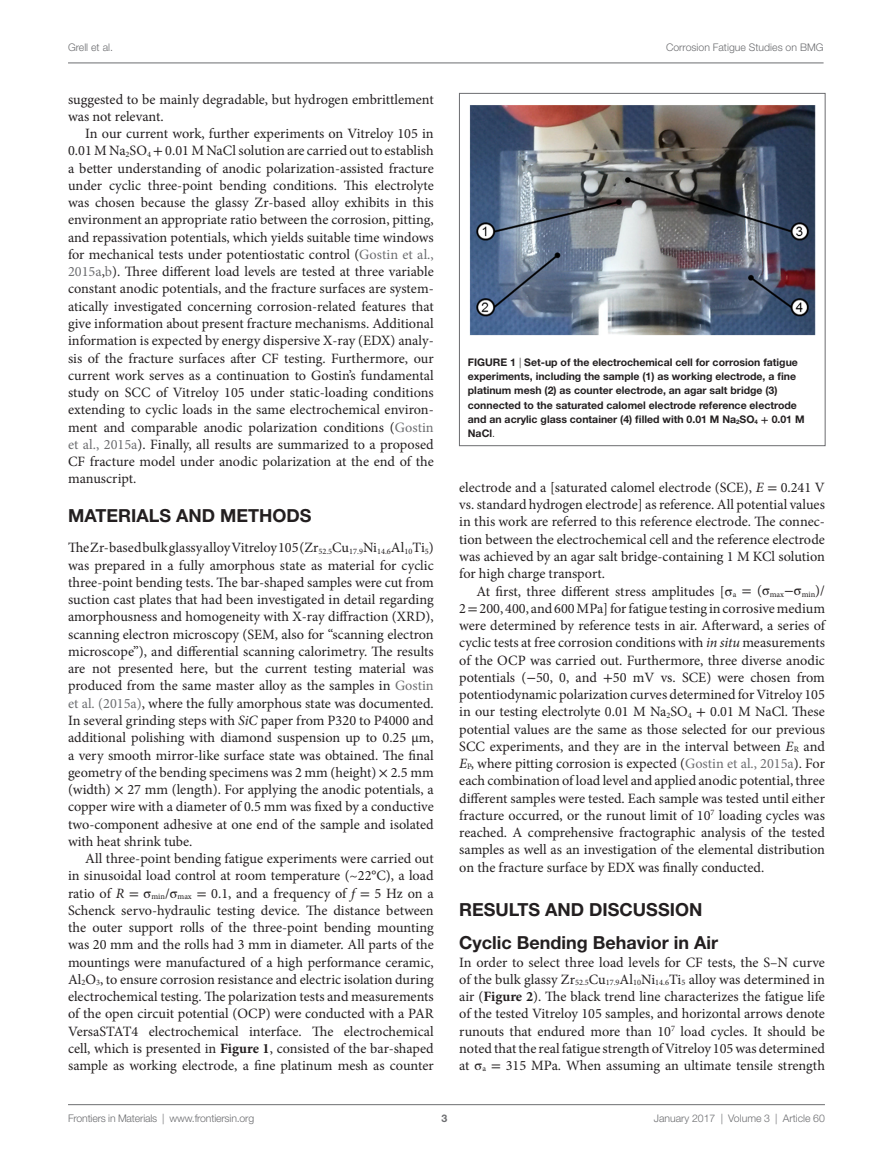
<style>
.page{position:relative;width:893px;height:1170px;background:#fff}
.page>*{position:absolute;margin:0;border:0;box-sizing:border-box;transform-origin:0 0}
.t1{font:700 18px/33.8px "Helvetica Neue LT Std";color:#231f20}
.t2{font:14.25px/17.2px "Minion Pro";color:#231f20;text-align:justify}
.t3{font:700 10.5px/14.2px "Helvetica Neue LT Std";color:#231f20}
.t4{font:300 10.5px "Helvetica Neue LT Std";color:#6c6d70}
.t5{font:700 10.5px "Helvetica Neue LT Std";color:#6c6d70}
.s1{font-family:"STIX General"}
.s2{color:#6c6d70}
.s3{font-style:italic}
.s4{font-weight:700}
.s5{font-weight:300}
</style>
<div class="page">
<img style="left:469px;top:105px;width:346px;height:231px">
<div style="left:459px;top:93px;width:366px;height:353px;border:1px solid #6c6d70"></div>
<hr style="left:68px;top:1104px;width:757px;height:1px;background:#6c6d70">
<hr style="left:68px;top:63px;width:755px;height:1px;background:#6c6d70">
<p class="t4" style="left:68px;top:41px;width:46px">Grell et al.</p>
<p class="t4" style="left:666px;top:41px;width:159px">Corrosion Fatigue Studies on BMG</p>
<p class="t2" style="left:68px;top:90px;width:367px">suggested to be mainly degradable, but hydrogen embrittlement was not relevant.</p>
<p class="t2" style="left:68px;top:125px;width:367px;text-indent:17px">In our current work, further experiments on Vitreloy 105 in 0.01 M Na<sub>2</sub>SO<sub>4</sub> <span class="s1">+</span> 0.01 M NaCl solution are carried out to establish a better understanding of anodic polarization-assisted fracture under cyclic three-point bending conditions. This electrolyte was chosen because the glassy Zr-based alloy exhibits in this environment an appropriate ratio between the corrosion, pitting, and repassivation potentials, which yields suitable time windows for mechanical tests under potentiostatic control (<span class="s2">Gostin et al., 2015a</span>,<span class="s2">b</span>). Three different load levels are tested at three variable constant anodic potentials, and the fracture surfaces are system&shy;atically investigated concerning corrosion-related features that give information about present fracture mechanisms. Additional information is expected by energy dispersive X-ray (EDX) analy&shy;sis of the fracture surfaces after CF testing. Furthermore, our current work serves as a continuation to Gostin’s fundamental study on SCC of Vitreloy 105 under static-loading conditions extending to cyclic loads in the same electrochemical environ&shy;ment and comparable anodic polarization conditions (<span class="s2">Gostin et al., 2015a</span>). Finally, all results are summarized to a proposed CF fracture model under anodic polarization at the end of the manuscript.</p>
<p class="t1" style="left:68px;top:498px;width:50px">MATERIALS</p>
<p class="t1" style="left:176px;top:498px;width:136px">AN D METHODS</p>
<p class="t2" style="left:68px;top:539px;width:367px">The Zr-based bulk glassy alloy Vitreloy 105 (Zr<sub>52.5</sub>Cu<sub>17.9</sub>Ni<sub>14.6</sub>Al<sub>10</sub>Ti<sub>5</sub>) was prepared in a fully amorphous state as material for cyclic three-point bending tests. The bar-shaped samples were cut from suction cast plates that had been investigated in detail regarding amorphousness and homogeneity with X-ray diffraction (XRD), scanning electron microscopy (SEM, also for “scanning electron microscope”), and differential scanning calorimetry. The results are not presented here, but the current testing material was produced from the same master alloy as the samples in <span class="s2">Gostin et al. (2015a)</span>, where the fully amorphous state was documented.<br>In several grinding steps with <span class="s3">SiC</span> paper from P320 to P4000 and additional polishing with diamond suspension up to 0.25 µm, a very smooth mirror-like surface state was obtained. The final geometry of the bending specimens was 2 mm (height) <span class="s1">×</span> 2.5 mm (width) <span class="s1">×</span> 27 mm (length). For applying the anodic potentials, a copper wire with a diameter of 0.5 mm was fixed by a conductive two-component adhesive at one end of the sample and isolated with heat shrink tube.</p>
<p class="t2" style="left:68px;top:850px;width:367px;text-indent:17px">All three-point bending fatigue experiments were carried out in sinusoidal load control at room temperature (~22°C), a load ratio of <span class="s3">R</span> <span class="s1">= σ</span><sub>min</sub>/<span class="s1">σ</span><sub>max</sub> <span class="s1">=</span> 0.1, and a frequency of <span class="s3">f</span> <span class="s1">=</span> 5 Hz on a Schenck servo-hydraulic testing device. The distance between the outer support rolls of the three-point bending mounting was 20 mm and the rolls had 3 mm in diameter. All parts of the mountings were manufactured of a high performance ceramic, Al<sub>2</sub>O<sub>3</sub>, to ensure corrosion resistance and electric isolation during electrochemical testing. The polarization tests and measurements of the open circuit potential (OCP) were conducted with a PAR VersaSTAT4 electrochemical interface. The electrochemical cell, which is presented in <span class="s4">Figure 1</span>, consisted of the bar-shaped sample as working electrode, a fine platinum mesh as counter</p>
<p class="t3" style="left:468px;top:355px;width:338px">FIG URE 1 <span class="s5">|</span> Set-up of the electrochemical cell for corrosion fatigue experiments, including the sample (1) as working electrode, a fine platinum mesh (2) as counter electrode, an agar salt bridge (3) connected to the saturated calomel electrode reference electrode and an acrylic glass container (4) filled with 0.01 M Na<sub>2</sub>SO<sub>4</sub> <span class="s1">+</span> 0.01 M NaCl<span class="s5">.</span></p>
<p class="t2" style="left:459px;top:479px;width:367px">electrode and a [saturated calomel electrode (SCE), <span class="s3">E</span> <span class="s1">=</span> 0.241 V vs. standard hydrogen electrode] as reference. All potential values in this work are referred to this reference electrode. The connec&shy;tion between the electrochemical cell and the reference electrode was achieved by an agar salt bridge-containing 1 M KCl solution for high charge transport.</p>
<p class="t2" style="left:459px;top:582px;width:367px;text-indent:17px">At first, three different stress amplitudes [<span class="s1">σ</span><sub>a</sub> <span class="s1">=</span> (<span class="s1">σ</span><sub>max</sub><span class="s1">−σ</span><sub>min</sub>)/ 2 <span class="s1">=</span> 200, 400, and 600 MPa] for fatigue testing in corrosive medium were determined by reference tests in air. Afterward, a series of cyclic tests at free corrosion conditions with <span class="s3">in situ</span> measurements of the OCP was carried out. Furthermore, three diverse anodic potentials (<span class="s1">−</span>50, 0, and <span class="s1">+</span>50 mV vs. SCE) were chosen from potentiodynamic polarization curves determined for Vitreloy 105 in our testing electrolyte 0.01 M Na<sub>2</sub>SO<sub>4</sub> <span class="s1">+</span> 0.01 M NaCl. These potential values are the same as those selected for our previous SCC experiments, and they are in the interval between <span class="s3">E</span><sub>R</sub> and <span class="s3">E</span><sub>P</sub>, where pitting corrosion is expected (<span class="s2">Gostin et al., 2015a</span>). For each combination of load level and applied anodic potential, three different samples were tested. Each sample was tested until either fracture occurred, or the runout limit of 10<sup>7</sup> loading cycles was reached. A comprehensive fractographic analysis of the tested samples as well as an investigation of the elemental distribution on the fracture surface by EDX was finally conducted.</p>
<p class="t1" style="left:459px;top:891px;width:13px">RES</p>
<p class="t1" style="left:459px;top:891px;width:260px;text-indent:36px">ULTS AN D DISCUSSION<br>Cyclic Bending Behavior in Air</p>
<p class="t2" style="left:459px;top:953px;width:367px">In order to select three load levels for CF tests, the S–N curve of the bulk glassy Zr<sub>52.5</sub>Cu<sub>17.9</sub>Al<sub>10</sub>Ni<sub>14.6</sub>Ti<sub>5</sub> alloy was determined in air (<span class="s4">Figure 2</span>). The black trend line characterizes the fatigue life of the tested Vitreloy 105 samples, and horizontal arrows denote runouts that endured more than 10<sup>7</sup> load cycles. It should be noted that the real fatigue strength of Vitreloy 105 was determined at <span class="s1">σ</span><sub>a</sub> <span class="s1">=</span> 315 MPa. When assuming an ultimate tensile strength</p>
<p class="t4" style="left:68px;top:1111px;width:188px">Frontiers in Materials | www.frontiersin.org</p>
<p class="t4" style="left:654px;top:1111px;width:173px">January 2017 | Volume 3 | Article 60</p>
<p class="t5" style="left:441px;top:1111px;width:7px">3</p>
</div>
